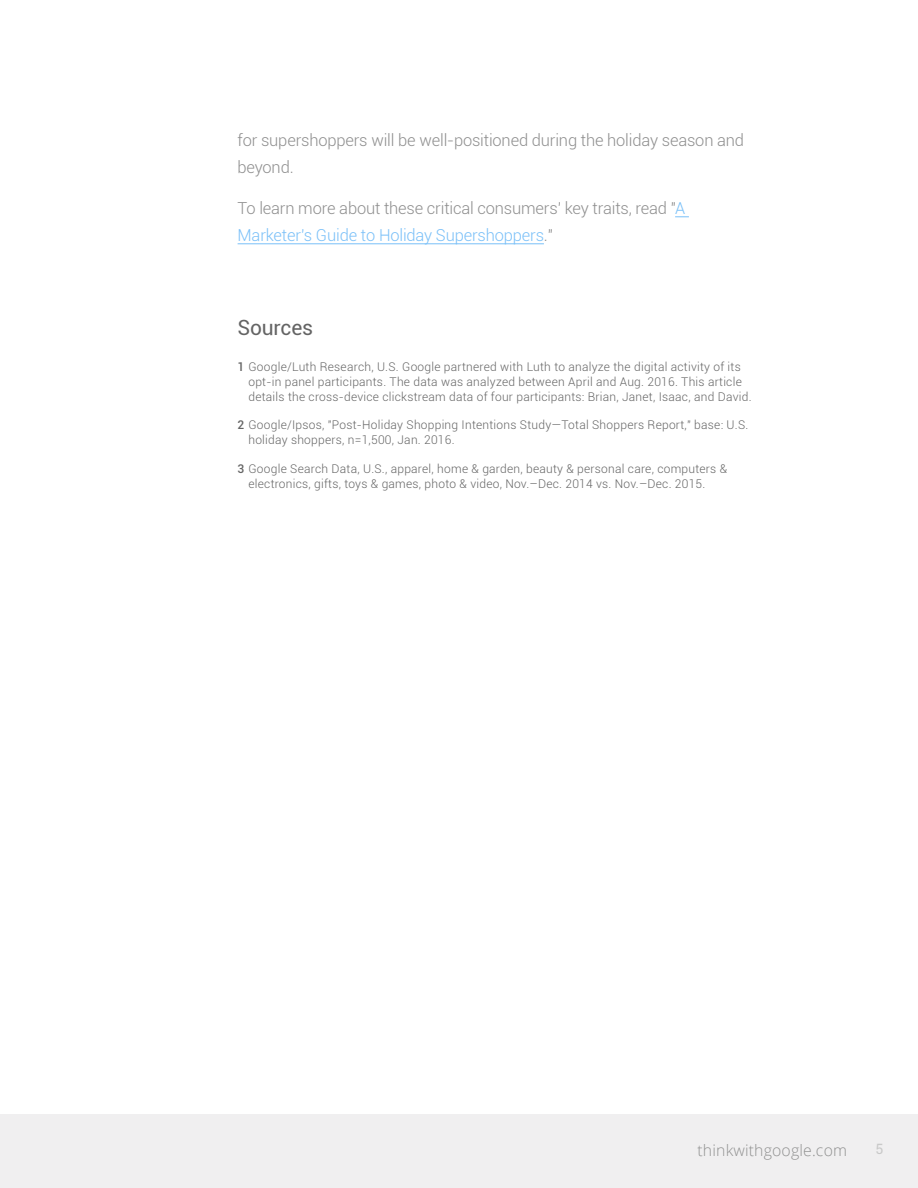
<style>
.page{position:relative;width:918px;height:1188px;background:#fff}
.page>*{position:absolute;margin:0;border:0;box-sizing:border-box;transform-origin:0 0}
.t1{font:21px "Roboto";letter-spacing:-.01em;color:#646464}
.t2{font:300 16.5px/27px "Roboto";letter-spacing:-.01em;color:#8e8e8e}
.t3{font:300 15.75px "Open Sans";letter-spacing:.01em;color:#666766}
.t4{font:14.25px "Roboto";color:#c9c9c9}
.t5{font:300 12px/15px "Roboto";letter-spacing:.02em;color:#656565}
.s1{color:#7ac0f8}
.s2{font-weight:500}
</style>
<div class="page">
<div style="left:0;top:1114px;width:918px;height:74px;background:#f0eff0"></div>
<svg style="left:675px;top:216px;width:14px;height:1px"></svg>
<hr style="left:238px;top:243px;width:306px;height:1px;background:#7ac0f8">
<h2 class="t2" style="left:238px;top:126px;width:508px">for supershoppers will be well-positioned during the holiday season and beyond.</h2>
<h2 class="t2" style="left:238px;top:194px;width:449px">To learn more about these critical consumers' key traits, read "<span class="s1">A<br>Marketer's Guide to Holiday Supershoppers</span>."</h2>
<h1 class="t1" style="left:238px;top:313px;width:77px">Sources</h1>
<p class="t5" style="left:248px;top:358px;width:505px;text-indent:-11px"><span class="s2">1</span> Google/Luth Research, U.S. Google partnered with Luth to analyze the digital activity of its opt-in panel participants. The data was analyzed between April and Aug. 2016. This article details the cross-device clickstream data of four participants: Brian, Janet, Isaac, and David.</p>
<p class="t5" style="left:248px;top:417px;width:501px;text-indent:-11px"><span class="s2">2</span> Google/Ipsos, "Post-Holiday Shopping Intentions Study—Total Shoppers Report," base: U.S. holiday shoppers, n=1,500, Jan. 2016.</p>
<p class="t5" style="left:248px;top:460px;width:480px;text-indent:-11px"><span class="s2">3</span> Google Search Data, U.S., apparel, home &amp; garden, beauty &amp; personal care, computers &amp; electronics, gifts, toys &amp; games, photo &amp; video, Nov.–Dec. 2014 vs. Nov.–Dec. 2015.</p>
<h3 class="t3" style="left:698px;top:1140px;width:151px">thinkwithgoogle.com</h3>
<p class="t4" style="left:876px;top:1139px;width:10px">5</p>
</div>
